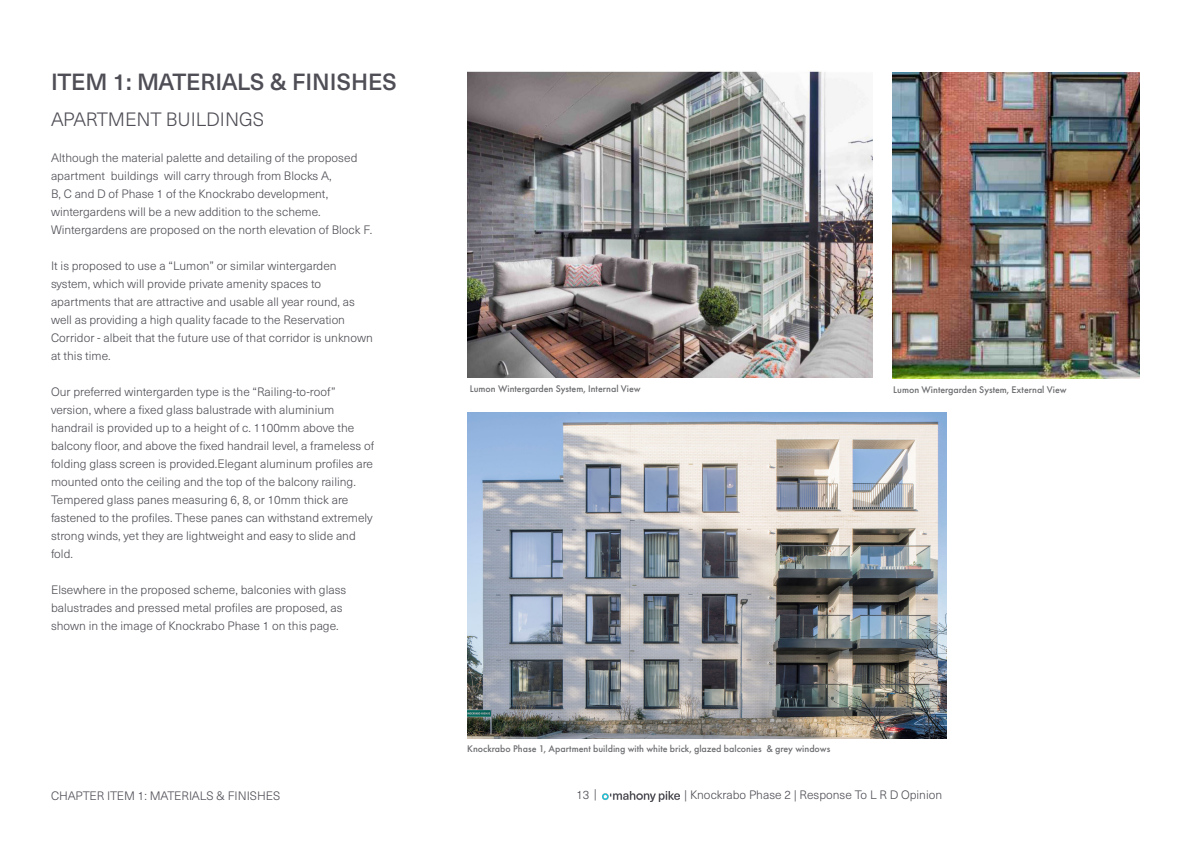
<style>
.page{position:relative;width:1191px;height:842px;background:#fff}
.page>*{position:absolute;margin:0;border:0;box-sizing:border-box;transform-origin:0 0}
.OMP_Headings_-_Page_Main{font:500 23px "Neue Haas Unica W1 G";color:#4f4e56}
.OMP_Headings_-_Secondary{font:300 19px "Neue Haas Unica W1 G";color:#4f4e56}
.OMP_Body_of_text_-_Left_aligned{font:300 12px/18px "Neue Haas Unica W1 G";color:#4f4e56}
.OMP_Image_title_-_Left_alined{font:500 10px "Futura PT";color:#6c6d70}
</style>
<div class="page">
<img style="left:602px;top:791px;width:77px;height:11px">
<img style="left:468px;top:412px;width:478px;height:326px">
<img style="left:468px;top:71px;width:404px;height:306px">
<img style="left:892px;top:72px;width:248px;height:306px">
<p class="OMP_Headings_-_Page_Main" style="left:51px;top:65px;width:347px">ITEM 1: MATERIALS &amp; FINISHES</p>
<p class="OMP_Headings_-_Secondary" style="left:51px;top:105px;width:215px">APARTMENT BUILDINGS</p>
<p class="OMP_Body_of_text_-_Left_aligned" style="left:51px;top:148px;width:323px">Although the material palette and detailing of the proposed apartment buildings will carry through from Blocks A,<br>B, C and D of Phase 1 of the Knockrabo development, wintergardens will be a new addition to the scheme.<br>Wintergardens are proposed on the north elevation of Block F.</p>
<p class="OMP_Body_of_text_-_Left_aligned" style="left:51px;top:256px;width:323px">It is proposed to use a “Lumon” or similar wintergarden system, which will provide private amenity spaces to apartments that are attractive and usable all year round, as well as providing a high quality facade to the Reservation Corridor - albeit that the future use of that corridor is unknown at this time.</p>
<p class="OMP_Body_of_text_-_Left_aligned" style="left:51px;top:382px;width:324px">Our preferred wintergarden type is the “Railing-to-roof” version, where a fixed glass balustrade with aluminium handrail is provided up to a height of c. 1100mm above the balcony floor, and above the fixed handrail level, a frameless of folding glass screen is provided.Elegant aluminum profiles are mounted onto the ceiling and the top of the balcony railing.<br>Tempered glass panes measuring 6, 8, or 10mm thick are fastened to the profiles. These panes can withstand extremely strong winds, yet they are lightweight and easy to slide and fold.</p>
<p class="OMP_Body_of_text_-_Left_aligned" style="left:51px;top:580px;width:297px">Elsewhere in the proposed scheme, balconies with glass balustrades and pressed metal profiles are proposed, as shown in the image of Knockrabo Phase 1 on this page.</p>
<p class="OMP_Image_title_-_Left_alined" style="left:470px;top:383px;width:172px">Lumon Wintergarden System, Internal View</p>
<p class="OMP_Image_title_-_Left_alined" style="left:893px;top:384px;width:175px">Lumon Wintergarden System, External View</p>
<p class="OMP_Image_title_-_Left_alined" style="left:467px;top:743px;width:364px">Knockrabo Phase 1, Apartment building with white brick, glazed balconies &amp; grey windows</p>
<p class="OMP_Body_of_text_-_Left_aligned" style="left:51px;top:786px;width:231px">CHAPTER ITEM 1: MATERIALS &amp; FINISHES</p>
<p class="OMP_Body_of_text_-_Left_aligned" style="left:576px;top:786px;width:22px">13 |</p>
<p class="OMP_Body_of_text_-_Left_aligned" style="left:684px;top:786px;width:259px">| Knockrabo Phase 2 | Response To L R D Opinion</p>
</div>
